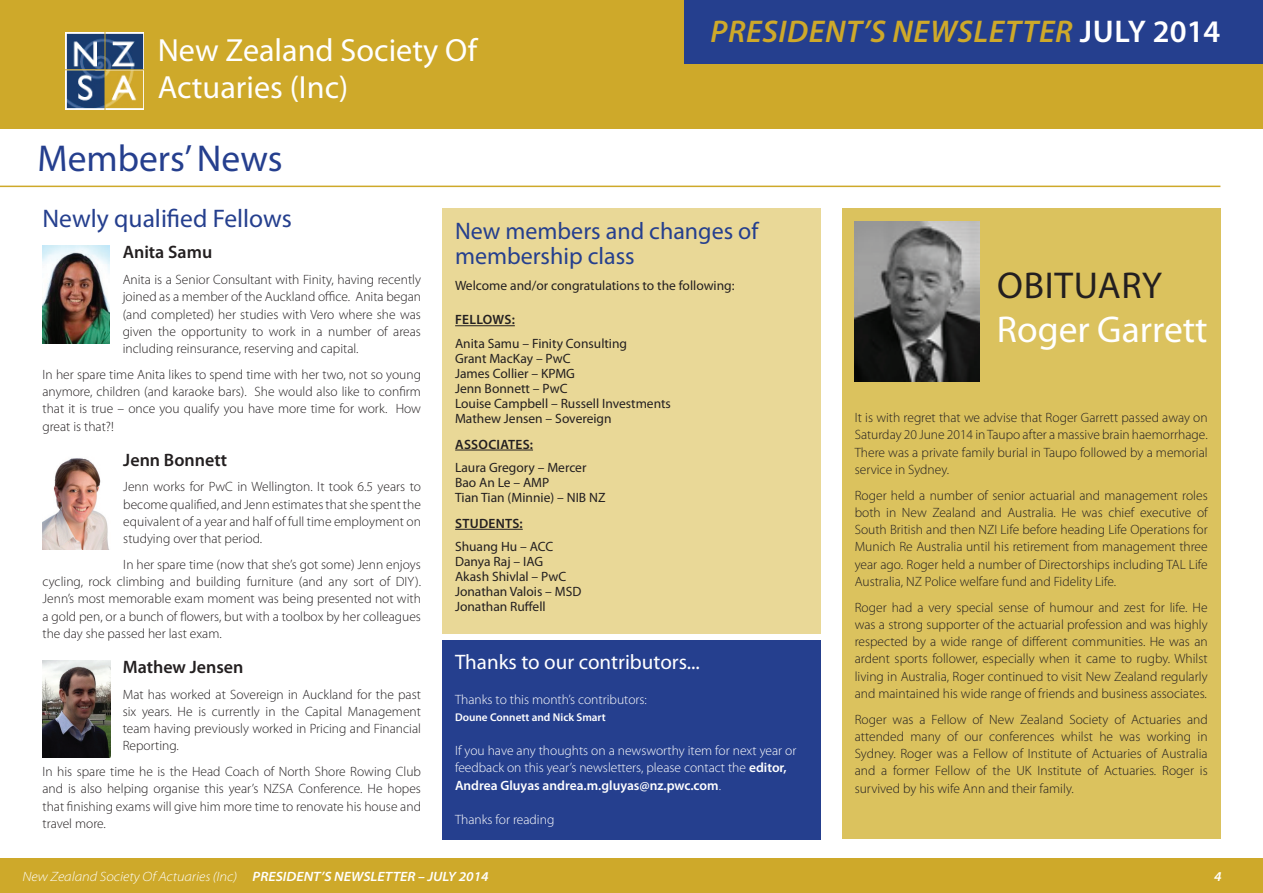
<style>
.page{position:relative;width:1263px;height:893px;background:#fff}
.page>*{position:absolute;margin:0;border:0;box-sizing:border-box;transform-origin:0 0}
.t1{font:37.5px "Myriad Pro";color:#253f8e}
.t2{font:37.5px "Myriad Pro";color:#fff}
.t3{font:37.5px "Myriad Pro";color:#231f20}
.t4{font:32.25px/37.2px "Myriad Pro";color:#fff}
.t5{font:italic 600 31.5px "Myriad Pro";letter-spacing:.02em;color:#cea92a}
.t6{font:25.5px "Myriad Pro";color:#253f8e}
.t7{font:24px/25.2px "Myriad Pro";color:#253f8e}
.t8{font:21px "Myriad Pro";color:#fff}
.t9{font:600 18px "Myriad Pro";color:#231f20}
.t10{font:300 13.5px/17.2px "Myriad Pro";color:#231f20;text-align:justify}
.t11{font:13.5px/15px "Myriad Pro";color:#231f20}
.t12{font:300 13.5px/17.2px "Myriad Pro";color:#fff}
.t13{font:italic 300 semi-expanded 13.5px "Myriad Pro";color:#fff}
.t14{font:600 13.5px "Myriad Pro";letter-spacing:.02em;color:#231f20}
.t15{font:italic 600 semi-expanded 13.5px "Myriad Pro";color:#fff}
.t16{font:600 11.25px "Myriad Pro";color:#fff}
.s1{font-style:normal;color:#fff}
.s2{font-weight:600}
</style>
<div class="page">
<div style="left:0;top:0;width:1263px;height:129px;background:#cea92a"></div>
<img style="left:66px;top:32px;width:78px;height:78px">
<div style="left:685px;top:0;width:578px;height:64px;background:#253f8e"></div>
<div style="left:0;top:858px;width:1263px;height:35px;background:#cea92a"></div>
<hr style="left:0;top:186px;width:1220px;height:1px;background:#cea92a">
<img style="left:43px;top:246px;width:67px;height:97px">
<img style="left:43px;top:458px;width:66px;height:91px">
<img style="left:43px;top:661px;width:67px;height:97px">
<div style="left:442px;top:208px;width:379px;height:426px;background:#e9d897"></div>
<hr style="left:455px;top:325px;width:60px;height:1px;background:#231f20">
<hr style="left:455px;top:450px;width:78px;height:1px;background:#231f20">
<hr style="left:455px;top:529px;width:68px;height:1px;background:#231f20">
<div style="left:442px;top:641px;width:379px;height:199px;background:#253f8e"></div>
<div style="left:842px;top:208px;width:378px;height:631px;background:#dbc25e"></div>
<img style="left:855px;top:221px;width:125px;height:160px">
<h2 class="t4" style="left:158px;top:31px;width:321px">New Zealand Society Of<br>Actuaries (Inc)</h2>
<h3 class="t5" style="left:710px;top:12px;width:511px">PRESIDENT’S NEWSLETTER <span class="s1">JULY 2014</span></h3>
<h1 class="t1" style="left:37px;top:136px;width:247px">Members’ News</h1>
<h3 class="t6" style="left:43px;top:203px;width:251px">Newly qualified Fellows</h3>
<h3 class="t9" style="left:123px;top:241px;width:91px">Anita Samu</h3>
<p class="t10" style="left:123px;top:271px;width:300px">Anita is a Senior Consultant with Finity, having recently joined as a member of the Auckland office. Anita began (and completed) her studies with Vero where she was given the opportunity to work in a number of areas including reinsurance, reserving and capital.</p>
<p class="t10" style="left:43px;top:366px;width:380px">In her spare time Anita likes to spend time with her two, not so young anymore, children (and karaoke bars). She would also like to confirm that it is true – once you qualify you have more time for work. How great is that?!</p>
<h3 class="t9" style="left:123px;top:448px;width:105px">Jenn Bonnett</h3>
<p class="t10" style="left:123px;top:478px;width:299px">Jenn works for PwC in Wellington. It took 6.5 years to become qualified, and Jenn estimates that she spent the equivalent of a year and half of full time employment on studying over that period.</p>
<p class="t10" style="left:43px;top:556px;width:380px;text-indent:81px">In her spare time (now that she’s got some) Jenn enjoys cycling, rock climbing and building furniture (and any sort of DIY).<br>Jenn’s most memorable exam moment was being presented not with a gold pen, or a bunch of flowers, but with a toolbox by her colleagues the day she passed her last exam.</p>
<h3 class="t9" style="left:123px;top:655px;width:122px">Mathew Jensen</h3>
<p class="t10" style="left:123px;top:685px;width:300px">Mat has worked at Sovereign in Auckland for the past six years. He is currently in the Capital Management team having previously worked in Pricing and Financial Reporting.</p>
<p class="t10" style="left:43px;top:763px;width:380px">In his spare time he is the Head Coach of North Shore Rowing Club and is also helping organise this year’s NZSA Conference. He hopes that finishing exams will give him more time to renovate his house and travel more.</p>
<h3 class="t7" style="left:455px;top:218px;width:305px">New members and changes of membership class</h3>
<p class="t11" style="left:455px;top:278px;width:281px">Welcome and/or congratulations to the following:</p>
<p class="t14" style="left:455px;top:311px;width:61px">Fellows:</p>
<p class="t11" style="left:455px;top:336px;width:217px">Anita Samu – Finity Consulting<br>Grant MacKay – PwC<br>James Collier – KPMG<br>Jenn Bonnett – PwC<br>Louise Campbell – Russell Investments<br>Mathew Jensen – Sovereign</p>
<p class="t14" style="left:455px;top:436px;width:79px">ASSOCIATES:</p>
<p class="t11" style="left:455px;top:460px;width:152px">Laura Gregory – Mercer<br>Bao An Le – AMP<br>Tian Tian (Minnie) – NIB NZ</p>
<p class="t14" style="left:455px;top:515px;width:69px">Stu dents:</p>
<p class="t11" style="left:455px;top:539px;width:126px">Shuang Hu – ACC<br>Danya Raj – IAG<br>Akash Shivlal – PwC<br>Jonathan Valois – MSD<br>Jonathan Ruffell</p>
<h3 class="t8" style="left:455px;top:649px;width:246px">Thanks to our contributors...</h3>
<p class="t12" style="left:455px;top:690px;width:193px">Thanks to this month’s contributors:</p>
<p class="t16" style="left:455px;top:710px;width:152px">Doune Connett and Nick Smart</p>
<p class="t12" style="left:455px;top:742px;width:343px">If you have any thoughts on a newsworthy item for next year or feedback on this year’s newsletters, please contact the <span class="s2">editor,<br>Andrea Gluyas andrea.m.gluyas@nz.pwc.com</span>.</p>
<p class="t12" style="left:455px;top:811px;width:101px">Thanks for reading</p>
<h1 class="t3" style="left:997px;top:262px;width:167px">Obituary</h1>
<h1 class="t2" style="left:997px;top:307px;width:212px">Roger Garrett</h1>
<p class="t10" style="left:855px;top:409px;width:354px">It is with regret that we advise that Roger Garrett passed away on Saturday 20 June 2014 in Taupo after a massive brain haemorrhage.<br>There was a private family burial in Taupo followed by a memorial service in Sydney.</p>
<p class="t10" style="left:855px;top:486px;width:354px">Roger held a number of senior actuarial and management roles both in New Zealand and Australia. He was chief executive of South British and then NZI Life before heading Life Operations for Munich Re Australia until his retirement from management three year ago. Roger held a number of Directorships including TAL Life Australia, NZ Police welfare fund and Fidelity Life.</p>
<p class="t10" style="left:855px;top:598px;width:354px">Roger had a very special sense of humour and zest for life. He was a strong supporter of the actuarial profession and was highly respected by a wide range of different communities. He was an ardent sports follower, especially when it came to rugby. Whilst living in Australia, Roger continued to visit New Zealand regularly and maintained his wide range of friends and business associates.</p>
<p class="t10" style="left:855px;top:710px;width:354px">Roger was a Fellow of New Zealand Society of Actuaries and attended many of our conferences whilst he was working in Sydney. Roger was a Fellow of Institute of Actuaries of Australia and a former Fellow of the UK Institute of Actuaries. Roger is survived by his wife Ann and their family.</p>
<p class="t13" style="left:22px;top:868px;width:468px">New Zealand Society Of Actuaries (Inc) <span class="s2">PRESIDENT’S NEWSLETTER – JULY 2014</span></p>
<p class="t15" style="left:1214px;top:869px;width:9px">4</p>
</div>
